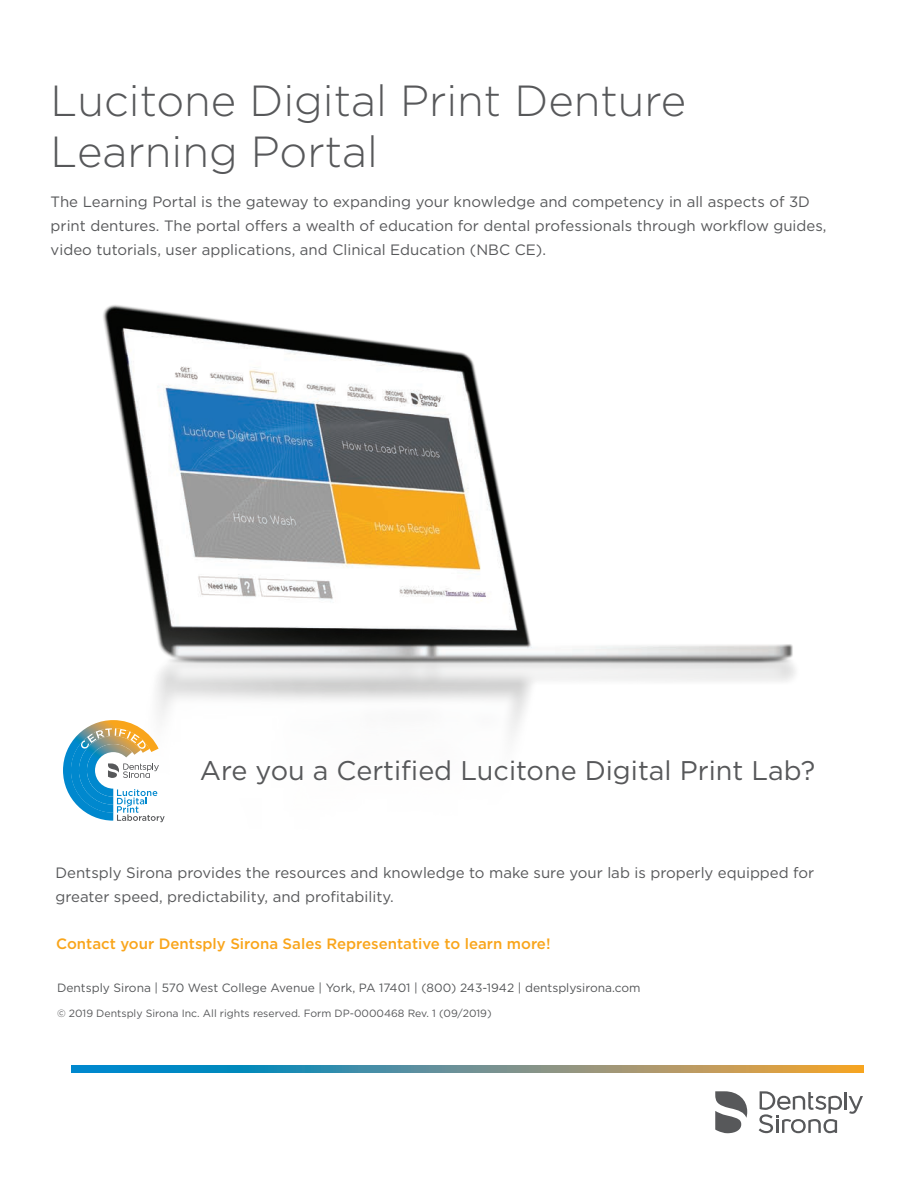
<style>
.page{position:relative;width:918px;height:1188px;background:#fff}
.page>*{position:absolute;margin:0;border:0;box-sizing:border-box;transform-origin:0 0}
.t1{font:300 43.5px/51px "Gotham";color:#57585a}
.t2{font:27px "Gotham";color:#57585a}
.t3{font:15px/24px "Gotham";color:#57585a}
.t4{font:500 15px "Gotham";color:#f9a51b}
.t5{font:12px "Gotham";color:#555759}
.t6{font:10.5px "Gotham";color:#57585a}
</style>
<div class="page">
<img style="left:103px;top:305px;width:693px;height:518px">
<svg style="left:71px;top:1065px;width:793px;height:69px"></svg>
<svg style="left:72px;top:1066px;width:792px;height:7px;background:#6a928d"></svg>
<hr style="left:844px;top:1092px;width:3px;height:18px;background:#57585a">
<svg style="left:849px;top:1096px;width:14px;height:18px"></svg>
<svg style="left:759px;top:1091px;width:83px;height:42px"></svg>
<svg style="left:715px;top:1091px;width:32px;height:42px"></svg>
<svg style="left:63px;top:720px;width:102px;height:102px"></svg>
<p class="t1" style="left:51px;top:74px;width:637px">Lucitone Digital Print Denture<br>Learning Portal</p>
<p class="t3" style="left:51px;top:190px;width:777px">The Learning Portal is the gateway to expanding your knowledge and competency in all aspects of 3D print dentures. The portal offers a wealth of education for dental professionals through workflow guides, video tutorials, user applications, and Clinical Education (NBC CE).</p>
<p class="t2" style="left:200px;top:753px;width:617px">Are you a Certified Lucitone Digital Print Lab?</p>
<p class="t3" style="left:55px;top:860px;width:760px">Dentsply Sirona provides the resources and knowledge to make sure your lab is properly equipped for greater speed, predictability, and profitability.</p>
<p class="t4" style="left:56px;top:934px;width:496px">Contact your Dentsply Sirona Sales Representative to learn more!</p>
<p class="t5" style="left:57px;top:980px;width:585px">Dentsply Sirona | 570 West College Avenue | York, PA 17401 | (800) 243-1942 | dentsplysirona.com</p>
<p class="t6" style="left:57px;top:1007px;width:436px">© 2019 Dentsply Sirona Inc. All rights reserved. Form DP-0000468 Rev. 1 (09/2019)</p>
</div>
